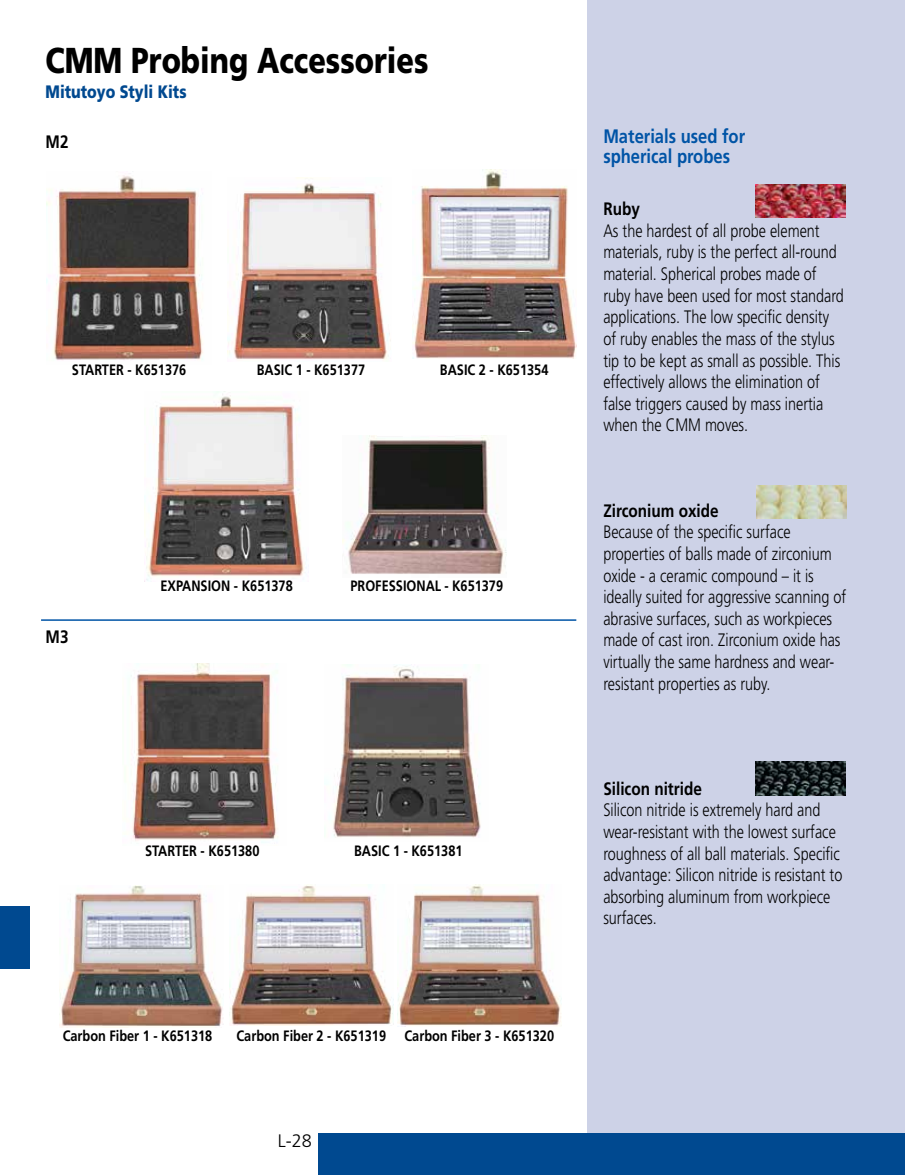
<style>
.page{position:relative;width:905px;height:1175px;background:#fff}
.page>*{position:absolute;margin:0;border:0;box-sizing:border-box;transform-origin:0 0}
.t1{font:900 36px "Frutiger";color:#000;scale:.8 1}
.t2{font:700 19.5px/19.5px "Mitutoyo Frutiger";color:#0054a6}
.t3{font:300 18px/21.6px "Mitutoyo Frutiger";color:#000}
.t4{font:700 18px "Mitutoyo Frutiger";color:#000}
.t5{font:900 18px "Frutiger";color:#004990;scale:.8 1}
.t6{font:300 18px "Frutiger";color:#000}
.t7{font:700 15px "Mitutoyo Frutiger";color:#000}
</style>
<div class="page">
<div style="left:587px;top:0;width:317px;height:1174px;background:#cdd2e7"></div>
<div style="left:318px;top:1133px;width:586px;height:41px;background:#004990"></div>
<div style="left:0;top:906px;width:30px;height:63px;background:#004990"></div>
<img style="left:756px;top:184px;width:89px;height:34px">
<img style="left:756px;top:485px;width:90px;height:34px">
<img style="left:756px;top:762px;width:89px;height:33px">
<img style="left:47px;top:173px;width:156px;height:187px">
<img style="left:412px;top:169px;width:164px;height:189px">
<img style="left:227px;top:177px;width:164px;height:183px">
<img style="left:144px;top:392px;width:163px;height:189px">
<img style="left:342px;top:435px;width:164px;height:139px">
<hr style="left:41px;top:619px;width:535px;height:2px;background:#0054a6">
<img style="left:131px;top:663px;width:147px;height:180px">
<img style="left:324px;top:664px;width:157px;height:174px">
<img style="left:59px;top:886px;width:164px;height:141px">
<img style="left:229px;top:884px;width:164px;height:141px">
<img style="left:397px;top:884px;width:164px;height:142px">
<h1 class="t1" style="left:46px;top:39px;width:480px">CMM Probing Accessories</h1>
<p class="t5" style="left:46px;top:81px;width:178px">Mitutoyo Styli Kits</p>
<p class="t4" style="left:46px;top:131px;width:24px">M2</p>
<p class="t7" style="left:72px;top:361px;width:116px">STARTER - K651376</p>
<p class="t7" style="left:257px;top:361px;width:110px">BASIC 1 - K651377</p>
<p class="t7" style="left:440px;top:361px;width:110px">BASIC 2 - K651354</p>
<p class="t4" style="left:46px;top:626px;width:24px">M3</p>
<p class="t7" style="left:160px;top:577px;width:134px">EXPANSION - K651378</p>
<p class="t7" style="left:350px;top:577px;width:154px">PROFESSIONAL - K651379</p>
<p class="t7" style="left:145px;top:841px;width:116px">STARTER - K651380</p>
<p class="t7" style="left:354px;top:841px;width:110px">BASIC 1 - K651381</p>
<p class="t7" style="left:63px;top:1026px;width:151px">Carbon Fiber 1 - K651318</p>
<p class="t7" style="left:236px;top:1026px;width:319px">Carbon Fiber 2 - K651319 Carbon Fiber 3 - K651320</p>
<p class="t6" style="left:278px;top:1130px;width:36px">L-28</p>
<p class="t2" style="left:603px;top:127px;width:143px">Materials used for spherical probes</p>
<p class="t4" style="left:603px;top:198px;width:38px">Ruby</p>
<p class="t3" style="left:603px;top:220px;width:242px">As the hardest of all probe element materials, ruby is the perfect all-round material. Spherical probes made of ruby have been used for most standard applications. The low specific density of ruby enables the mass of the stylus tip to be kept as small as possible. This effectively allows the elimination of false triggers caused by mass inertia when the CMM moves.</p>
<p class="t4" style="left:603px;top:500px;width:117px">Zirconium oxide</p>
<p class="t3" style="left:603px;top:521px;width:244px">Because of the specific surface properties of balls made of zirconium oxide - a ceramic compound – it is ideally suited for aggressive scanning of abrasive surfaces, such as workpieces made of cast iron. Zirconium oxide has virtually the same hardness and wear&shy;resistant properties as ruby.</p>
<p class="t4" style="left:603px;top:777px;width:100px">Silicon nitride</p>
<p class="t3" style="left:603px;top:799px;width:240px">Silicon nitride is extremely hard and wear-resistant with the lowest surface roughness of all ball materials. Specific advantage: Silicon nitride is resistant to absorbing aluminum from workpiece surfaces.</p>
</div>
